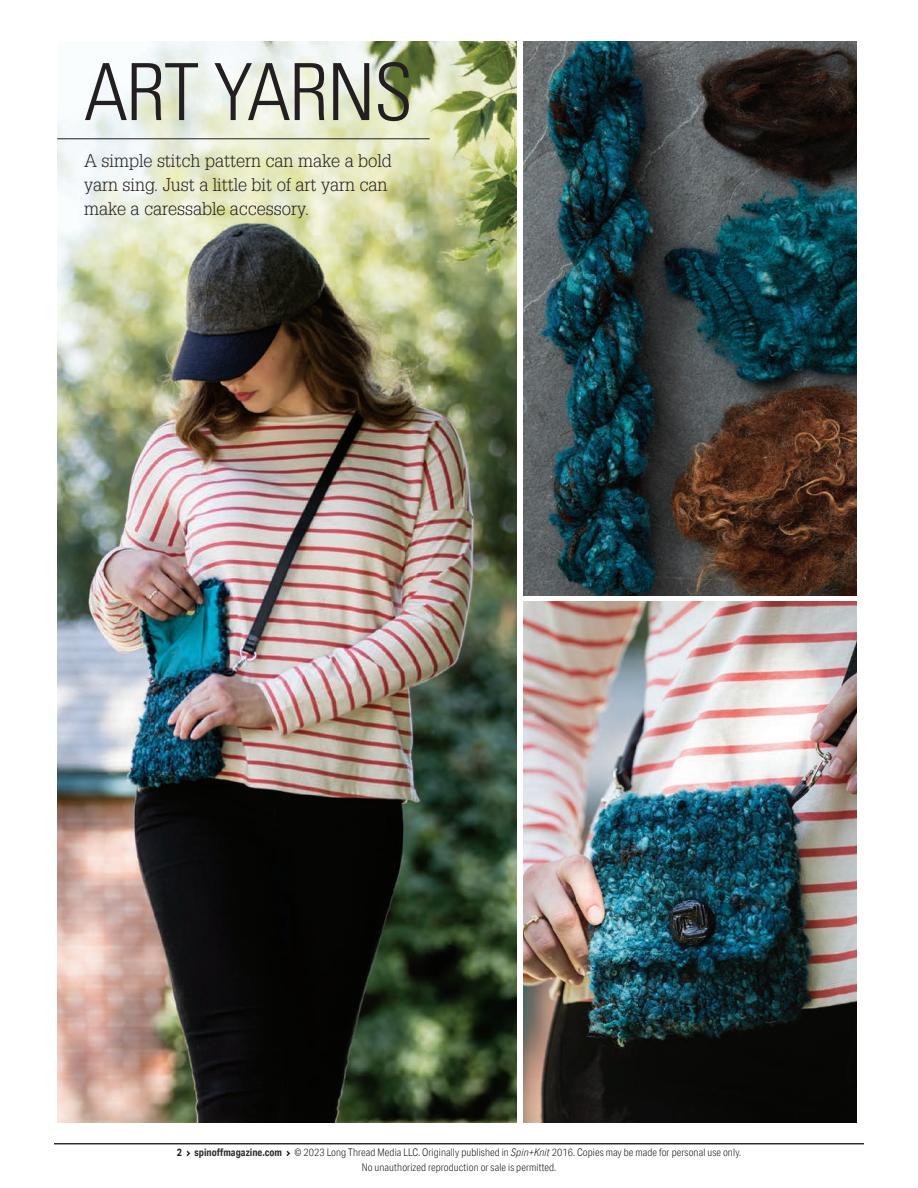
<style>
.page{position:relative;width:918px;height:1188px;background:#fff}
.page>*{position:absolute;margin:0;border:0;box-sizing:border-box;transform-origin:0 0}
.t1{font:300 condensed 78.9px "Univers LT Std";letter-spacing:-.02em;color:#231f20}
.t2{font:300 18px/24px "Glypha LT Std";color:#231f20}
.t3{font:300 10.5px/15px "Aktiv Grotesk Cd";letter-spacing:.01em;color:#231f20;text-align:center}
.s1{font-weight:700}
.s2{font-weight:700;color:#312f30}
.s3{font-style:italic}
</style>
<div class="page">
<svg style="left:186px;top:1150px;width:5px;height:7px"></svg>
<svg style="left:286px;top:1150px;width:5px;height:7px"></svg>
<hr style="left:54px;top:1143px;width:810px;height:1px;background:#231f20">
<img style="left:524px;top:41px;width:332px;height:554px">
<img style="left:524px;top:601px;width:332px;height:522px">
<img style="left:57px;top:41px;width:460px;height:1082px">
<hr style="left:57px;top:138px;width:373px;height:1px;background:#231f20">
<p class="t1" style="left:84px;top:45px;width:331px">ART YARNS</p>
<p class="t2" style="left:84px;top:149px;width:309px">A simple stitch pattern can make a bold yarn sing. Just a little bit of art yarn can make a caressable accessory.</p>
<p class="t3" style="left:177px;top:1145px;width:566px"><span class="s1">2</span> <span class="s2">spinoffmagazine.com</span> © 2023 Long Thread Media LLC. Originally published in <span class="s3">Spin+Knit</span> 2016. Copies may be made for personal use only.<br>No unauthorized reproduction or sale is permitted.</p>
</div>
